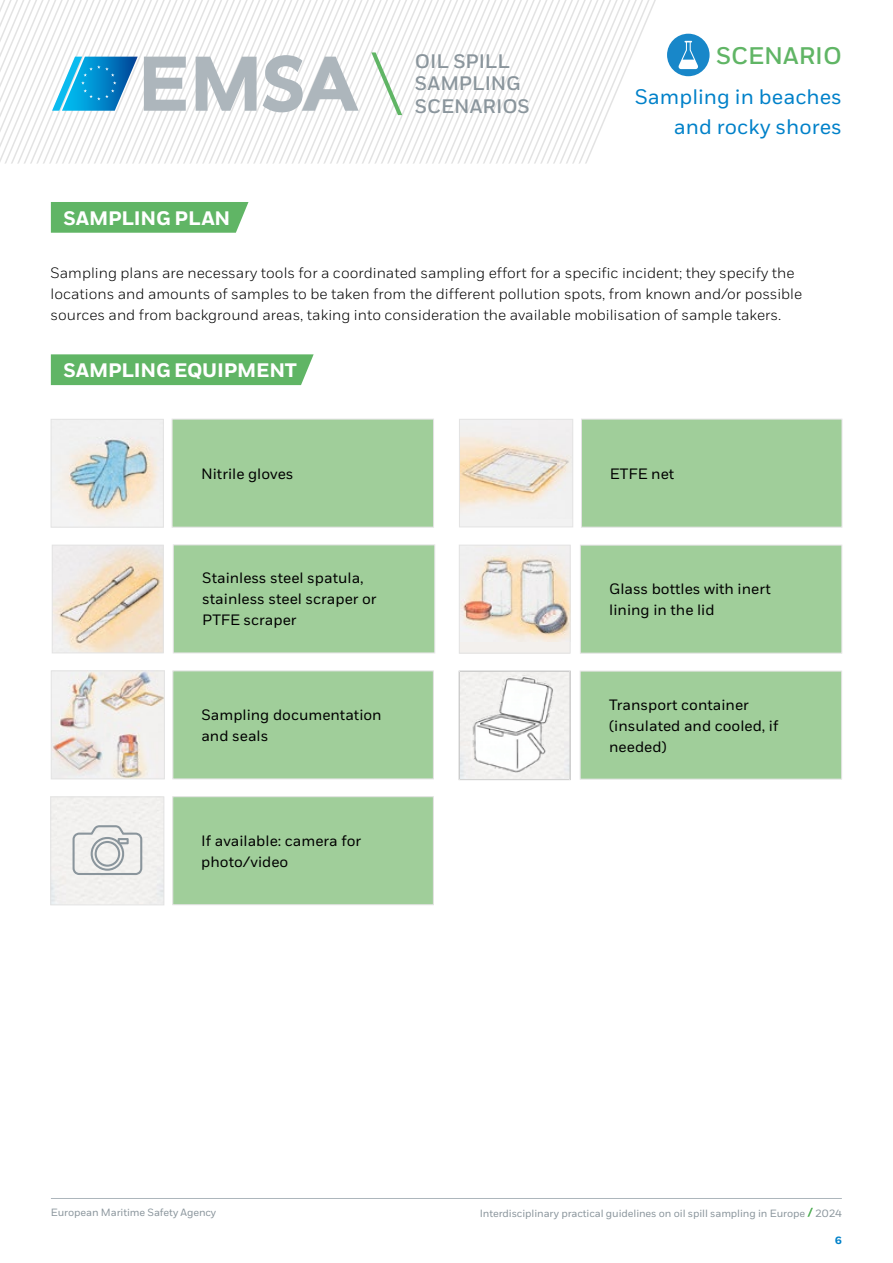
<style>
.page{position:relative;width:893px;height:1263px;background:#fff}
.page>*{position:absolute;margin:0;border:0;box-sizing:border-box;transform-origin:0 0}
.t1{font:500 24px "Fort";color:#60b565}
.t2{font:21px/30px "Fort";color:#0081c9;text-align:right}
.t3{font:700 19.5px "Fort";letter-spacing:-.01em;color:#fff}
.t4{font:500 19.5px/22.5px "Fort";letter-spacing:-.005em;color:#8a959c}
.t5{font:300 15px/21px "Fort";color:#000}
.t6{font:15px/21px "Fort";color:#000}
.t7{font:10.5px "Fort";letter-spacing:-.01em;color:#8a959c}
.t8{font:700 10.5px "Fort";color:#0081c9}
</style>
<div class="page">
<svg style="left:359px;top:0;width:7px;height:164px"></svg>
<svg style="left:371px;top:0;width:285px;height:164px"></svg>
<svg style="left:0;top:0;width:359px;height:164px"></svg>
<hr style="left:51px;top:1198px;width:791px;height:1px;background:#adb6bc">
<svg style="left:807px;top:1207px;width:6px;height:10px"></svg>
<div style="left:667px;top:34px;width:43px;height:42px;background:#1887c9;border-radius:50%"></div>
<svg style="left:679px;top:41px;width:19px;height:28px"></svg>
<div style="left:51px;top:202px;width:197px;height:31px;background:#60b565"></div>
<div style="left:51px;top:354px;width:263px;height:31px;background:#60b565"></div>
<img style="left:53px;top:421px;width:109px;height:104px">
<div style="left:51px;top:419px;width:113px;height:108px;border:1px solid #e3e3e3"></div>
<div style="left:172px;top:419px;width:262px;height:108px;background:#a0ce9a;border:1px solid #e3e3e3"></div>
<div style="left:459px;top:545px;width:111px;height:108px;background:#f3f0ed"></div>
<img style="left:462px;top:555px;width:106px;height:86px">
<div style="left:459px;top:545px;width:111px;height:108px;border:1px solid #e3e3e3"></div>
<div style="left:580px;top:545px;width:262px;height:108px;background:#a0ce9a;border:1px solid #e3e3e3"></div>
<img style="left:54px;top:547px;width:107px;height:104px">
<div style="left:52px;top:545px;width:111px;height:108px;border:1px solid #e3e3e3"></div>
<div style="left:173px;top:545px;width:262px;height:108px;background:#a0ce9a;border:1px solid #e3e3e3"></div>
<div style="left:459px;top:419px;width:114px;height:108px;background:#f2f2f2"></div>
<img style="left:461px;top:436px;width:110px;height:72px">
<div style="left:459px;top:419px;width:114px;height:108px;border:1px solid #e3e3e3"></div>
<div style="left:581px;top:419px;width:261px;height:108px;background:#a0ce9a;border:1px solid #e3e3e3"></div>
<div style="left:173px;top:796px;width:261px;height:109px;background:#a0ce9a;border:1px solid #e3e3e3"></div>
<div style="left:53px;top:799px;width:109px;height:104px;background:#f2f1ef"></div>
<div style="left:51px;top:797px;width:113px;height:108px;border:1px solid #e3e3e3"></div>
<svg style="left:73px;top:825px;width:69px;height:50px"></svg>
<div style="left:173px;top:671px;width:261px;height:108px;background:#a0ce9a;border:1px solid #e3e3e3"></div>
<img style="left:53px;top:673px;width:110px;height:104px">
<div style="left:51px;top:671px;width:114px;height:108px;border:1px solid #e3e3e3"></div>
<div style="left:580px;top:671px;width:262px;height:108px;background:#a0ce9a;border:1px solid #e3e3e3"></div>
<img style="left:461px;top:673px;width:107px;height:105px">
<div style="left:459px;top:671px;width:111px;height:109px;border:1px solid #e3e3e3"></div>
<h3 class="t3" style="left:64px;top:206px;width:168px">SAMPLING PLAN</h3>
<h3 class="t4" style="left:415px;top:50px;width:117px">OIL SPILL<br>SAMPLING<br>SCENARIOS</h3>
<h1 class="t1" style="left:716px;top:41px;width:127px">SCENARIO</h1>
<h2 class="t2" style="left:635px;top:82px;width:209px">Sampling in beaches and rocky shores</h2>
<p class="t5" style="left:51px;top:263px;width:753px">Sampling plans are necessary tools for a coordinated sampling effort for a specific incident; they specify the locations and amounts of samples to be taken from the different pollution spots, from known and/or possible sources and from background areas, taking into consideration the available mobilisation of sample takers.</p>
<h3 class="t3" style="left:64px;top:358px;width:235px">SAMPLING EQUIPMENT</h3>
<p class="t6" style="left:201px;top:463px;width:94px">Nitrile gloves</p>
<p class="t6" style="left:202px;top:568px;width:176px">Stainless steel spatula, stainless steel scraper or<br>PTFE scraper</p>
<p class="t6" style="left:610px;top:463px;width:66px">ETFE net</p>
<p class="t6" style="left:609px;top:579px;width:163px">Glass bottles with inert lining in the lid</p>
<p class="t6" style="left:201px;top:704px;width:182px">Sampling documentation and seals</p>
<p class="t6" style="left:609px;top:694px;width:171px">Transport container (insulated and cooled, if needed)</p>
<p class="t6" style="left:201px;top:830px;width:161px">If available: camera for photo/video</p>
<p class="t7" style="left:51px;top:1206px;width:167px">European Maritime Safety Agency</p>
<p class="t7" style="left:480px;top:1207px;width:364px">Interdisciplinary practical guidelines on oil spill sampling in Europe 2024</p>
<p class="t8" style="left:835px;top:1234px;width:9px">6</p>
</div>
